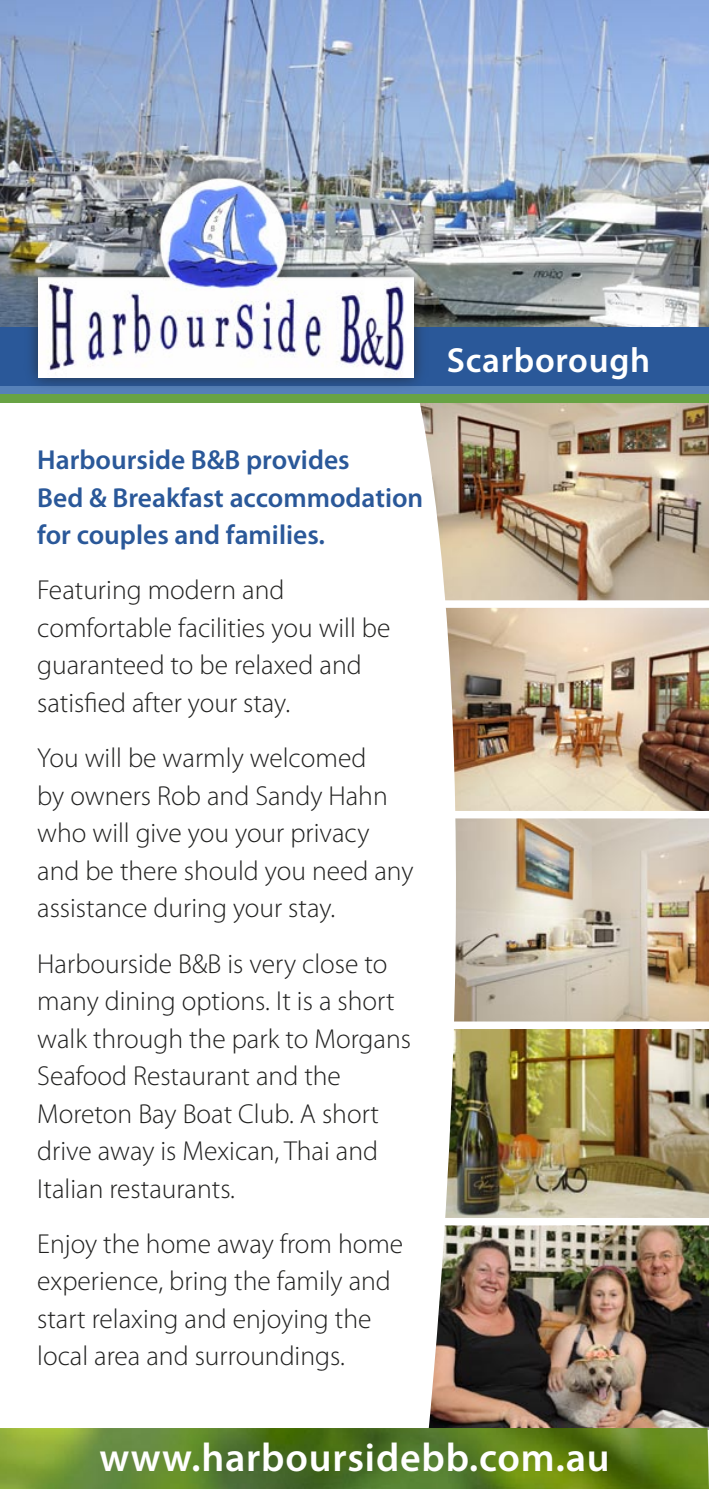
<style>
.page{position:relative;width:709px;height:1489px;background:#fff}
.page>*{position:absolute;margin:0;border:0;box-sizing:border-box;transform-origin:0 0}
.t1{font:600 40px "Myriad Pro";letter-spacing:.02em;color:#fff}
.t2{font:600 35px "Myriad Pro";letter-spacing:.02em;color:#fff}
.t3{font:300 27.5px/37.5px "Myriad Pro";color:#212120}
.t4{font:600 27.5px/37.5px "Myriad Pro";color:#2a5899}
</style>
<div class="page">
<img style="left:0;top:0;width:709px;height:327px">
<img style="left:503px;top:402px;width:206px;height:198px">
<img style="left:503px;top:608px;width:206px;height:203px">
<img style="left:503px;top:818px;width:206px;height:203px">
<img style="left:503px;top:1029px;width:206px;height:188px">
<img style="left:503px;top:1225px;width:206px;height:202px">
<svg style="left:0;top:402px;width:503px;height:1025px"></svg>
<img style="left:0;top:1427px;width:709px;height:61px">
<div style="left:0;top:393px;width:709px;height:9px;background:#68a344"></div>
<div style="left:0;top:327px;width:709px;height:61px;background:#2a5899"></div>
<div style="left:0;top:386px;width:709px;height:7px;background:#5681b9"></div>
<div style="left:22px;top:161px;width:407px;height:232px;background:#212120;opacity:.75"></div>
<img style="left:38px;top:175px;width:375px;height:203px">
<p class="t2" style="left:446px;top:340px;width:205px">Scarborough</p>
<p class="t4" style="left:37px;top:441px;width:387px">Harbourside B&amp;B provides<br>Bed &amp; Breakfast accommodation for couples and families.</p>
<p class="t3" style="left:37px;top:572px;width:355px">Featuring modern and comfortable facilities you will be guaranteed to be relaxed and satisfied after your stay.</p>
<p class="t3" style="left:37px;top:739px;width:378px">You will be warmly welcomed<br>by owners Rob and Sandy Hahn who will give you your privacy and be there should you need any assistance during your stay.</p>
<p class="t3" style="left:37px;top:945px;width:375px">Harbourside B&amp;B is very close to many dining options. It is a short walk through the park to Morgans<br>Seafood Restaurant and the<br>Moreton Bay Boat Club. A short drive away is Mexican, Thai and<br>Italian restaurants.</p>
<p class="t3" style="left:37px;top:1225px;width:367px">Enjoy the home away from home experience, bring the family and start relaxing and enjoying the local area and surroundings.</p>
<p class="t1" style="left:99px;top:1434px;width:512px">www.harboursidebb.com.au</p>
</div>
